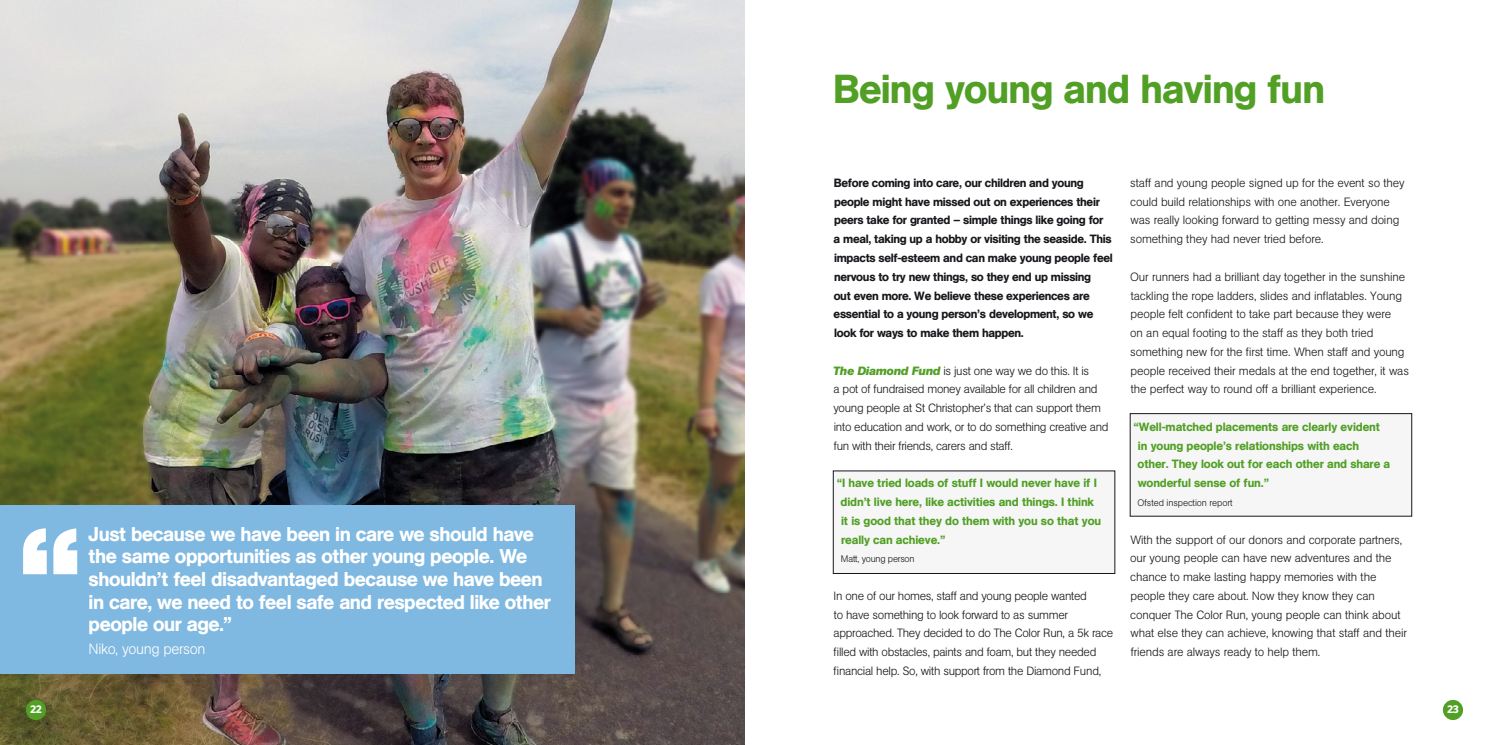
<style>
.page{position:relative;width:1489px;height:745px;background:#fff}
.page>*{position:absolute;margin:0;border:0;box-sizing:border-box;transform-origin:0 0}
.t1{font:700 132.88px "AG Book BQ";color:#fff}
.t2{font:500 40px "AG Book BQ";letter-spacing:-.02em;color:#51a025}
.t3{font:500 19.75px/22.6px "AG Book BQ";letter-spacing:-.02em;color:#fff}
.t4{font:300 14.75px "AG Book BQ";letter-spacing:-.025em;color:#fff}
.t5{font:300 11.88px/18.8px "AG Book BQ";letter-spacing:-.01em;color:#1a171c}
.t6{font:500 11.88px/18.8px "AG Book BQ";letter-spacing:-.025em;color:#1a171c}
.t7{font:500 11.88px/18.8px "AG Book BQ";letter-spacing:-.01em;color:#51a025}
.t8{font:700 11.12px "Whitney";color:#fff}
.t9{font:300 9.38px "AG Book BQ";letter-spacing:-.01em;color:#1a171c}
.s1{font-weight:700;font-style:italic;color:#51a025}
</style>
<div class="page">
<div style="left:1130px;top:413px;width:281px;height:103px;background:#f6f6f6"></div>
<div style="left:1129px;top:413px;width:282px;height:103px;border:1px solid #1a171c"></div>
<div style="left:833px;top:470px;width:281px;height:103px;background:#f6f6f6"></div>
<img style="left:0;top:0;width:744px;height:744px">
<div style="left:1442px;top:699px;width:20px;height:20px;background:#51a025;border-radius:50%"></div>
<div style="left:26px;top:699px;width:20px;height:20px;background:#51a025;border-radius:50%"></div>
<div style="left:0;top:505px;width:574px;height:168px;background:#7fb8e0"></div>
<h1 class="t1" style="left:17px;top:497px;width:68px">“</h1>
<h3 class="t3" style="left:89px;top:522px;width:463px">Just because we have been in care we should have the same opportunities as other young people. We shouldn’t feel disadvantaged because we have been in care, we need to feel safe and respected like other people our age.”</h3>
<p class="t4" style="left:89px;top:639px;width:118px">Niko, young person</p>
<h2 class="t2" style="left:833px;top:65px;width:493px">Being young and having fun</h2>
<p class="t6" style="left:833px;top:173px;width:281px">Before coming into care, our children and young people might have missed out on experiences their peers take for granted – simple things like going for<br>a meal, taking up a hobby or visiting the seaside. This impacts self-esteem and can make young people feel nervous to try new things, so they end up missing<br>out even more. We believe these experiences are essential to a young person’s development, so we look for ways to make them happen.</p>
<p class="t5" style="left:832px;top:361px;width:277px"><span class="s1">The Diamond Fund</span> is just one way we do this. It is<br>a pot of fundraised money available for all children and young people at St Christopher’s that can support them into education and work, or to do something creative and fun with their friends, carers and staff.</p>
<p class="t7" style="left:840px;top:473px;width:262px;text-indent:-4px">“I have tried loads of stuff I would never have if I didn’t live here, like activities and things. I think it is good that they do them with you so that you really can achieve.”</p>
<p class="t9" style="left:841px;top:553px;width:75px">Matt, young person</p>
<p class="t5" style="left:833px;top:586px;width:281px">In one of our homes, staff and young people wanted<br>to have something to look forward to as summer approached. They decided to do The Color Run, a 5k race filled with obstacles, paints and foam, but they needed financial help. So, with support from the Diamond Fund,</p>
<p class="t5" style="left:1130px;top:173px;width:276px">staff and young people signed up for the event so they could build relationships with one another. Everyone was really looking forward to getting messy and doing something they had never tried before.</p>
<p class="t5" style="left:1130px;top:267px;width:280px">Our runners had a brilliant day together in the sunshine tackling the rope ladders, slides and inflatables. Young people felt confident to take part because they were<br>on an equal footing to the staff as they both tried something new for the first time. When staff and young people received their medals at the end together, it was the perfect way to round off a brilliant experience.</p>
<p class="t7" style="left:1137px;top:417px;width:254px;text-indent:-4px">“Well-matched placements are clearly evident in young people’s relationships with each other. They look out for each other and share a wonderful sense of fun.”</p>
<p class="t9" style="left:1137px;top:497px;width:96px">Ofsted inspection report</p>
<p class="t5" style="left:1130px;top:529px;width:278px">With the support of our donors and corporate partners, our young people can have new adventures and the chance to make lasting happy memories with the people they care about. Now they know they can conquer The Color Run, young people can think about what else they can achieve, knowing that staff and their friends are always ready to help them.</p>
<p class="t8" style="left:30px;top:702px;width:13px">22</p>
<p class="t8" style="left:1446px;top:702px;width:13px">23</p>
</div>
